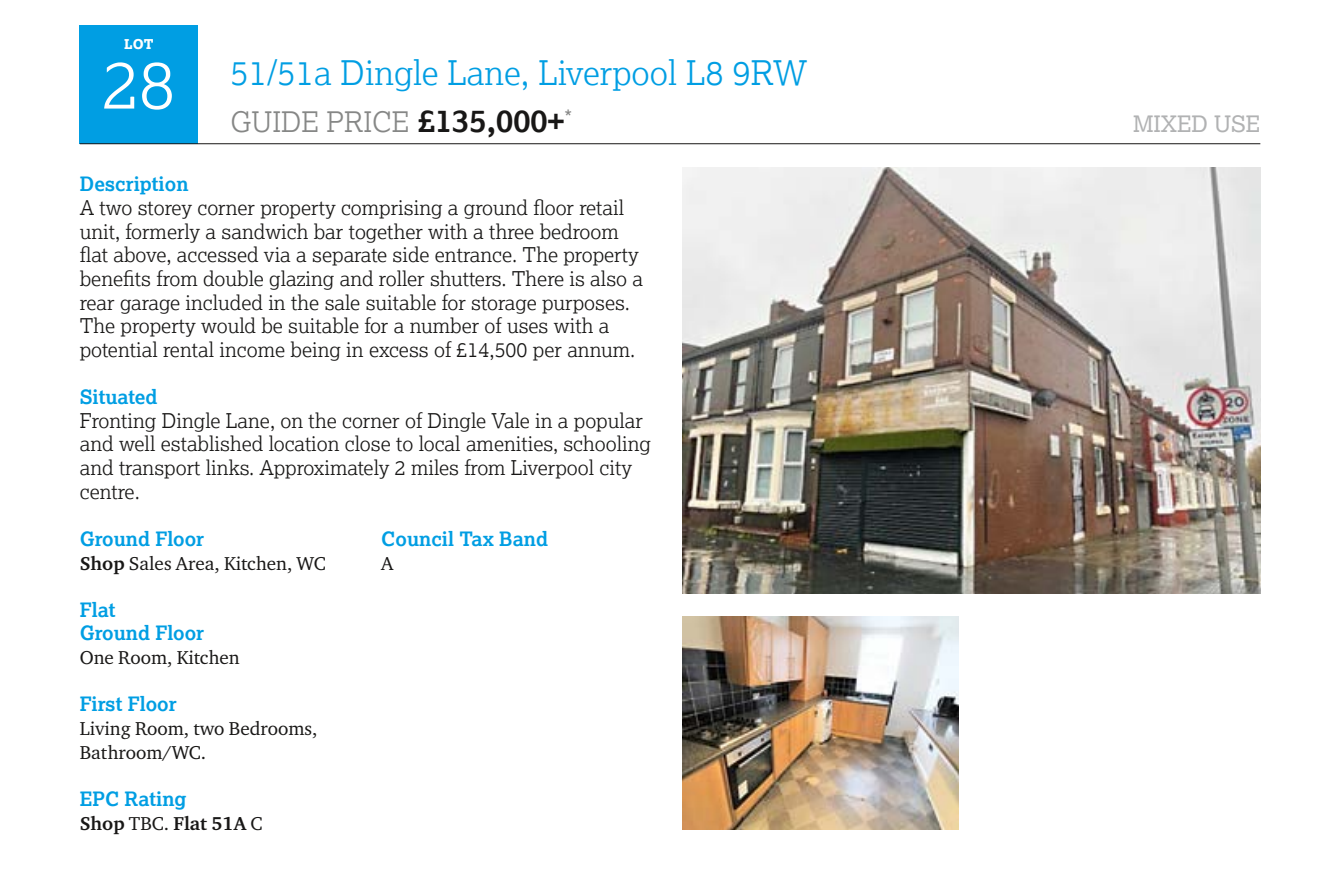
<style>
.page{position:relative;width:1338px;height:893px;background:#fff}
.page>*{position:absolute;margin:0;border:0;box-sizing:border-box;transform-origin:0 0}
.t1{font:300 67.5px "Lexia";color:#fff}
.t2{font:300 33.75px "Lexia";color:#009ee3}
.t3{font:300 28.12px "Lexia";color:#868786}
.t4{font:22.5px "Lexia";color:#b1b2b3}
.t5{font:300 20.25px/23.6px "Lexia";color:#181716}
.t6{font:700 19.8px/23.6px "Lexia";color:#009ee3}
.t7{font:19.12px/23.6px "Charter ITC Pro";color:#181716}
.t8{font:700 19.12px "Charter ITC Pro";color:#181716}
.t9{font:800 13.5px "Lexia";color:#fff}
.s1{font-weight:700;font-size:31.5px;color:#181716}
.s2{font-weight:700}
.s3{font-weight:400}
</style>
<div class="page">
<div style="left:80px;top:26px;width:118px;height:118px;background:#009ee3"></div>
<hr style="left:80px;top:143px;width:1180px;height:1px;background:#181716">
<img style="left:682px;top:616px;width:276px;height:213px">
<img style="left:682px;top:168px;width:578px;height:425px">
<p class="t9" style="left:124px;top:36px;width:31px">LOT</p>
<h1 class="t1" style="left:102px;top:41px;width:74px">28</h1>
<h2 class="t2" style="left:230px;top:51px;width:578px">51/51a Dingle Lane, Liverpool L8 9RW</h2>
<h3 class="t3" style="left:230px;top:104px;width:343px">GUIDE PRICE <span class="s1">£135,000+</span><sup>*</sup></h3>
<p class="t4" style="left:1132px;top:110px;width:129px">MIXED USE</p>
<p class="t6" style="left:80px;top:172px;width:110px">Description</p>
<p class="t5" style="left:80px;top:195px;width:565px">A two storey corner property comprising a ground floor retail unit, formerly a sandwich bar together with a three bedroom flat above, accessed via a separate side entrance. The property benefits from double glazing and roller shutters. There is also a rear garage included in the sale suitable for storage purposes.<br>The property would be suitable for a number of uses with a potential rental income being in excess of £14,500 per annum.</p>
<p class="t6" style="left:80px;top:384px;width:79px">Situated</p>
<p class="t5" style="left:80px;top:408px;width:573px">Fronting Dingle Lane, on the corner of Dingle Vale in a popular and well established location close to local amenities, schooling and transport links. Approximately 2 miles from Liverpool city centre.</p>
<p class="t6" style="left:80px;top:526px;width:126px">Ground Floor</p>
<p class="t7" style="left:80px;top:551px;width:247px"><span class="s2">Shop</span> Sales Area, Kitchen, WC</p>
<p class="t6" style="left:80px;top:597px;width:126px">Flat<br>Ground Floor</p>
<p class="t7" style="left:80px;top:645px;width:161px">One Room, Kitchen</p>
<p class="t6" style="left:80px;top:691px;width:98px">First Floor</p>
<p class="t7" style="left:80px;top:716px;width:239px">Living Room, two Bedrooms,<br>Bathroom/WC.</p>
<p class="t6" style="left:80px;top:786px;width:108px">EPC Rating</p>
<p class="t8" style="left:80px;top:811px;width:184px">Shop <span class="s3">TBC.</span> Flat 51A <span class="s3">C</span></p>
<p class="t6" style="left:381px;top:526px;width:168px">Council Tax Band</p>
<p class="t7" style="left:381px;top:551px;width:14px">A</p>
</div>
